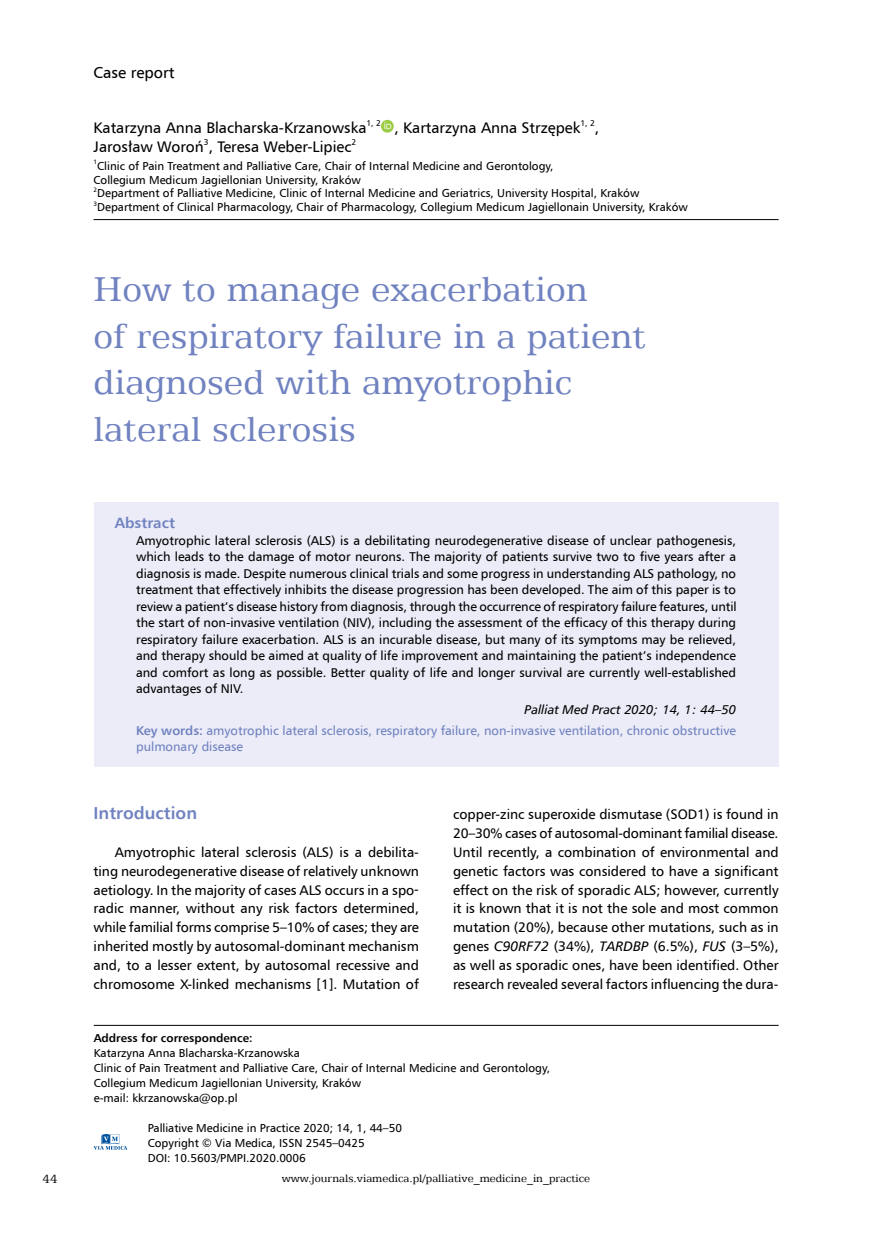
<style>
.page{position:relative;width:872px;height:1234px;background:#fff}
.page>*{position:absolute;margin:0;border:0;box-sizing:border-box;transform-origin:0 0}
.t1{font:39px/46.8px "Egyptian 505 EU";color:#7082c0}
.t2{font:700 17.25px "Humnst 777 EU";color:#7082c0}
.t3{font:15.75px "Humnst 777 EU";color:#000}
.t4{font:15.3px/18.9px "Humnst 777 EU";color:#000}
.t5{font:700 15px "Humnst 777 EU";color:#7082c0}
.t6{font:13.8px/18.9px "Humnst 777 EU";color:#000;text-align:justify}
.t7{font:13.5px "Egyptian 505 EU";color:#000}
.t8{font:12.75px/16.5px "Humnst 777 EU";color:#000;text-align:justify}
.t9{font:12.75px/20.7px "Humnst 777 EU";color:#7082c0;text-align:right}
.t10{font:12px "Egyptian 505 EU";color:#000}
.t11{font:11.55px/15px "Humnst 777 EU";color:#000}
.t12{font:700 11.55px "Humnst 777 EU";color:#000}
.t13{font:8.4px "Humnst 777 EU";color:#000}
.t14{font:6.3px "Humnst 777 EU";color:#000}
.s1{font-style:italic;color:#000}
.s2{font-weight:700}
.s3{font-style:italic}
</style>
<div class="page">
<div style="left:94px;top:502px;width:684px;height:264px;background:#ebecf7"></div>
<hr style="left:94px;top:1024px;width:684px;height:1px;background:#000">
<svg style="left:94px;top:1134px;width:33px;height:15px"></svg>
<hr style="left:94px;top:219px;width:684px;height:1px;background:#000">
<svg style="left:381px;top:120px;width:13px;height:13px"></svg>
<svg style="left:384px;top:122px;width:7px;height:7px"></svg>
<p class="t3" style="left:94px;top:63px;width:83px">Case report</p>
<p class="t4" style="left:94px;top:117px;width:507px">Katarzyna Anna Blacharska-Krzanowska<sup>1,</sup> <sup>2</sup> , Kartarzyna Anna Strzępek<sup>1,</sup> <sup>2</sup>,<br>Jarosław Woroń , Teresa Weber-Lipiec</p>
<p class="t13" style="left:204px;top:136px;width:6px">3</p>
<p class="t13" style="left:351px;top:136px;width:6px">2</p>
<p class="t11" style="left:94px;top:158px;width:461px;line-height:13.8px"><sup>1</sup>Clinic of Pain Treatment and Palliative Care, Chair of Internal Medicine and Gerontology,<br>Collegium Medicum Jagiellonian University, Kraków</p>
<p class="t14" style="left:94px;top:186px;width:5px">2</p>
<p class="t11" style="left:97px;top:186px;width:543px">Department of Palliative Medicine, Clinic of Internal Medicine and Geriatrics, University Hospital, Kraków</p>
<p class="t14" style="left:94px;top:200px;width:5px">3</p>
<p class="t11" style="left:97px;top:199px;width:592px">Department of Clinical Pharmacology, Chair of Pharmacology, Collegium Medicum Jagiellonain University, Kraków</p>
<h1 class="t1" style="left:94px;top:264px;width:554px">How to manage exacerbation<br>of respiratory failure in a patient diagnosed with amyotrophic lateral sclerosis</h1>
<p class="t5" style="left:115px;top:513px;width:62px">Abstract</p>
<p class="t8" style="left:136px;top:531px;width:602px">Amyotrophic lateral sclerosis (ALS) is a debilitating neurodegenerative disease of unclear pathogenesis, which leads to the damage of motor neurons. The majority of patients survive two to five years after a diagnosis is made. Despite numerous clinical trials and some progress in understanding ALS pathology, no treatment that effectively inhibits the disease progression has been developed. The aim of this paper is to review a patient’s disease history from diagnosis, through the occurrence of respiratory failure features, until the start of non-invasive ventilation (NIV), including the assessment of the efficacy of this therapy during respiratory failure exacerbation. ALS is an incurable disease, but many of its symptoms may be relieved, and therapy should be aimed at quality of life improvement and maintaining the patient’s independence and comfort as long as possible. Better quality of life and longer survival are currently well-established advantages of NIV.</p>
<p class="t9" style="left:136px;top:699px;width:601px"><span class="s1">Palliat Med Pract 2020; 14, 1: 44–50<br></span><span class="s2">Key words:</span> amyotrophic lateral sclerosis, respiratory failure, non-invasive ventilation, chronic obstructive</p>
<p class="t9" style="left:136px;top:736px;width:108px">pulmonary disease</p>
<h2 class="t2" style="left:94px;top:801px;width:105px">Introduction</h2>
<p class="t6" style="left:94px;top:842px;width:327px;text-indent:21px">Amyotrophic lateral sclerosis (ALS) is a debilita&shy;ting neurodegenerative disease of relatively unknown aetiology. In the majority of cases ALS occurs in a spo&shy;radic manner, without any risk factors determined, while familial forms comprise 5–10% of cases; they are inherited mostly by autosomal-dominant mechanism and, to a lesser extent, by autosomal recessive and chromosome X-linked mechanisms [1]. Mutation of</p>
<p class="t6" style="left:453px;top:804px;width:327px">copper-zinc superoxide dismutase (SOD1) is found in 20–30% cases of autosomal-dominant familial disease.<br>Until recently, a combination of environmental and genetic factors was considered to have a significant effect on the risk of sporadic ALS; however, currently it is known that it is not the sole and most common mutation (20%), because other mutations, such as in genes <span class="s3">C90RF72</span> (34%), <span class="s3">TARDBP</span> (6.5%), <span class="s3">FUS</span> (3–5%), as well as sporadic ones, have been identified. Other research revealed several factors influencing the dura-</p>
<p class="t12" style="left:94px;top:1030px;width:160px">Address for correspondence:</p>
<p class="t11" style="left:94px;top:1045px;width:458px">Katarzyna Anna Blacharska-Krzanowska<br>Clinic of Pain Treatment and Palliative Care, Chair of Internal Medicine and Gerontology, Collegium Medicum Jagiellonian University, Kraków<br>e-mail: kkrzanowska@op.pl</p>
<p class="t11" style="left:148px;top:1120px;width:256px">Palliative Medicine in Practice 2020; 14, 1, 44–50<br>Copyright © Via Medica, ISSN 2545–0425<br>DOI: 10.5603/PMPI.2020.0006</p>
<p class="t7" style="left:43px;top:1170px;width:17px">44</p>
<p class="t10" style="left:282px;top:1170px;width:310px">www.journals.viamedica.pl/palliative_medicine_in_practice</p>
</div>
